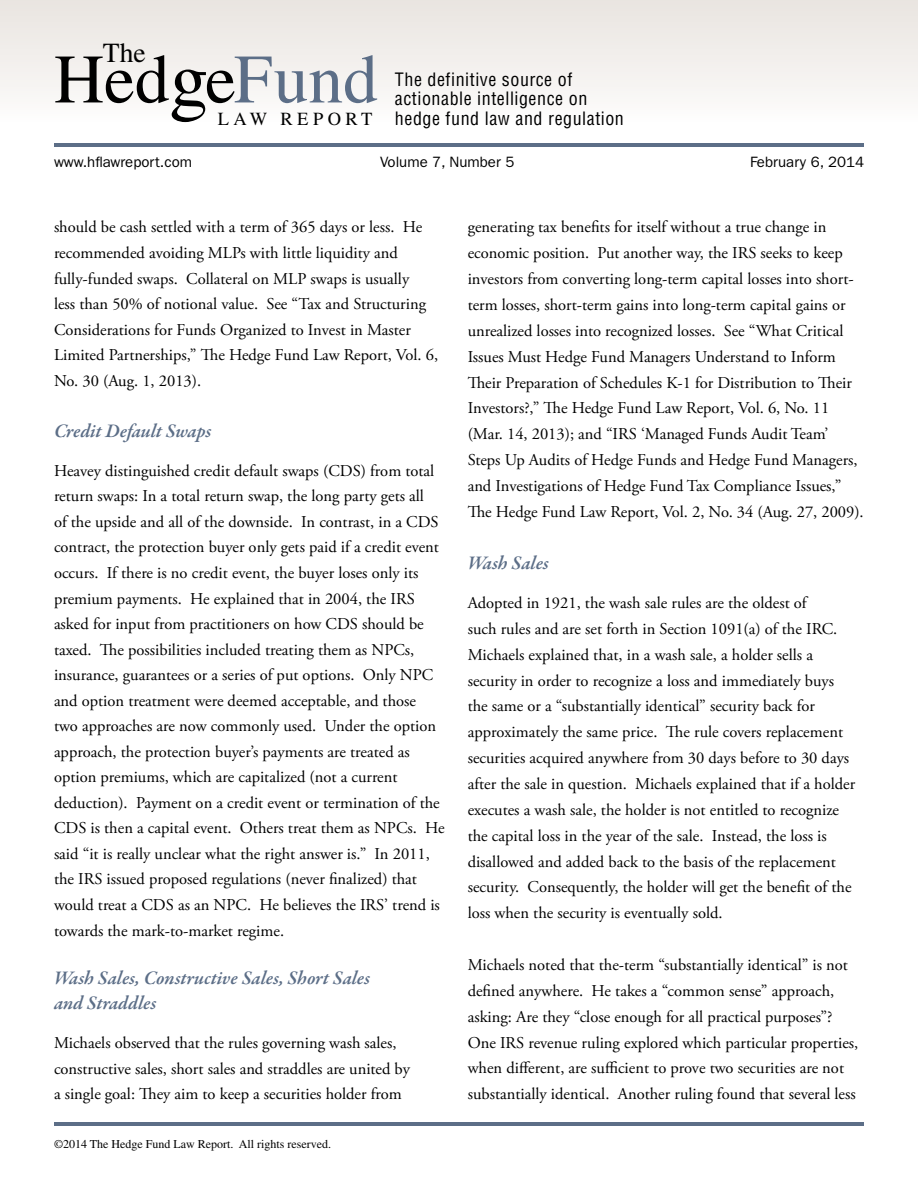
<style>
.page{position:relative;width:918px;height:1188px;background:#fff}
.page>*{position:absolute;margin:0;border:0;box-sizing:border-box;transform-origin:0 0}
.t1{font:69.3px "Times";color:#000}
.t2{font:27.6px "Times";color:#000}
.t3{font:italic 600 19.5px/25.5px "Garamond Premr Pro";color:#5c6e87}
.t4{font:18.45px "Times";letter-spacing:.24em;color:#000}
.t5{font:condensed 18px/19.5px "Helvetica LT Std";letter-spacing:.03em;color:#000}
.t6{font:16.5px/25.8px "Adobe Garamond Pro";color:#000}
.t7{font:15px "Franklin Gothic";color:#000}
.t8{font:12px "Times";color:#000}
.s1{font-size:77.55px}
.s2{color:#5c6e87}
</style>
<div class="page">
<div style="left:0;top:0;width:918px;height:123px;background:linear-gradient(to bottom,#e9e4df,#fdfcfc)"></div>
<hr style="left:54px;top:1122px;width:809px;height:4px;background:#5c6e87">
<hr style="left:54px;top:143px;width:810px;height:4px;background:#5c6e87">
<h2 class="t2" style="left:103px;top:38px;width:44px">The</h2>
<h1 class="t1" style="left:54px;top:40px;width:325px">Hed<span class="s1">g</span>e <span class="s2">Fund</span></h1>
<p class="t4" style="left:218px;top:108px;width:156px">LAW REPORT</p>
<p class="t5" style="left:395px;top:69px;width:194px">The definitive source of actionable intelligence on</p>
<p class="t5" style="left:395px;top:108px;width:231px">hedge fund law and regulation</p>
<p class="t7" style="left:54px;top:153px;width:140px">www.hflawreport.com</p>
<p class="t7" style="left:380px;top:153px;width:136px">Volume 7, Number 5</p>
<p class="t7" style="left:750px;top:153px;width:115px">February 6, 2014</p>
<p class="t6" style="left:54px;top:215px;width:386px">should be cash settled with a term of 365 days or less. He recommended avoiding MLPs with little liquidity and fully-funded swaps. Collateral on MLP swaps is usually<br>less than 50% of notional value. See “Tax and Structuring Considerations for Funds Organized to Invest in Master Limited Partnerships,” The Hedge Fund Law Report, Vol. 6, No. 30 (Aug. 1, 2013).</p>
<p class="t3" style="left:54px;top:419px;width:159px">Credit Default Swaps</p>
<p class="t6" style="left:54px;top:458px;width:392px">Heavey distinguished credit default swaps (CDS) from total return swaps: In a total return swap, the long party gets all<br>of the upside and all of the downside. In contrast, in a CDS contract, the protection buyer only gets paid if a credit event occurs. If there is no credit event, the buyer loses only its premium payments. He explained that in 2004, the IRS asked for input from practitioners on how CDS should be taxed. The possibilities included treating them as NPCs, insurance, guarantees or a series of put options. Only NPC and option treatment were deemed acceptable, and those<br>two approaches are now commonly used. Under the option approach, the protection buyer’s payments are treated as option premiums, which are capitalized (not a current deduction). Payment on a credit event or termination of the CDS is then a capital event. Others treat them as NPCs. He said “it is really unclear what the right answer is.” In 2011, the IRS issued proposed regulations (never finalized) that would treat a CDS as an NPC. He believes the IRS’ trend is towards the mark-to-market regime.</p>
<p class="t3" style="left:54px;top:966px;width:318px">Wash Sales, Constructive Sales, Short Sales and Straddles</p>
<p class="t6" style="left:54px;top:1031px;width:358px">Michaels observed that the rules governing wash sales, constructive sales, short sales and straddles are united by a single goal: They aim to keep a securities holder from</p>
<p class="t8" style="left:54px;top:1137px;width:279px">©2014 The Hedge Fund Law Report. All rights reserved.</p>
<p class="t6" style="left:468px;top:215px;width:398px">generating tax benefits for itself without a true change in economic position. Put another way, the IRS seeks to keep investors from converting long-term capital losses into short&shy;term losses, short-term gains into long-term capital gains or unrealized losses into recognized losses. See “What Critical Issues Must Hedge Fund Managers Understand to Inform Their Preparation of Schedules K-1 for Distribution to Their Investors?,” The Hedge Fund Law Report, Vol. 6, No. 11 (Mar. 14, 2013); and “IRS ‘Managed Funds Audit Team’ Steps Up Audits of Hedge Funds and Hedge Fund Managers, and Investigations of Hedge Fund Tax Compliance Issues,” The Hedge Fund Law Report, Vol. 2, No. 34 (Aug. 27, 2009).</p>
<p class="t3" style="left:468px;top:551px;width:83px">Wash Sales</p>
<p class="t6" style="left:468px;top:590px;width:389px">Adopted in 1921, the wash sale rules are the oldest of<br>such rules and are set forth in Section 1091(a) of the IRC.<br>Michaels explained that, in a wash sale, a holder sells a security in order to recognize a loss and immediately buys the same or a “substantially identical” security back for approximately the same price. The rule covers replacement securities acquired anywhere from 30 days before to 30 days after the sale in question. Michaels explained that if a holder executes a wash sale, the holder is not entitled to recognize the capital loss in the year of the sale. Instead, the loss is disallowed and added back to the basis of the replacement security. Consequently, the holder will get the benefit of the loss when the security is eventually sold.</p>
<p class="t6" style="left:468px;top:952px;width:392px">Michaels noted that the-term “substantially identical” is not defined anywhere. He takes a “common sense” approach, asking: Are they “close enough for all practical purposes”?<br>One IRS revenue ruling explored which particular properties, when different, are sufficient to prove two securities are not substantially identical. Another ruling found that several less</p>
</div>
